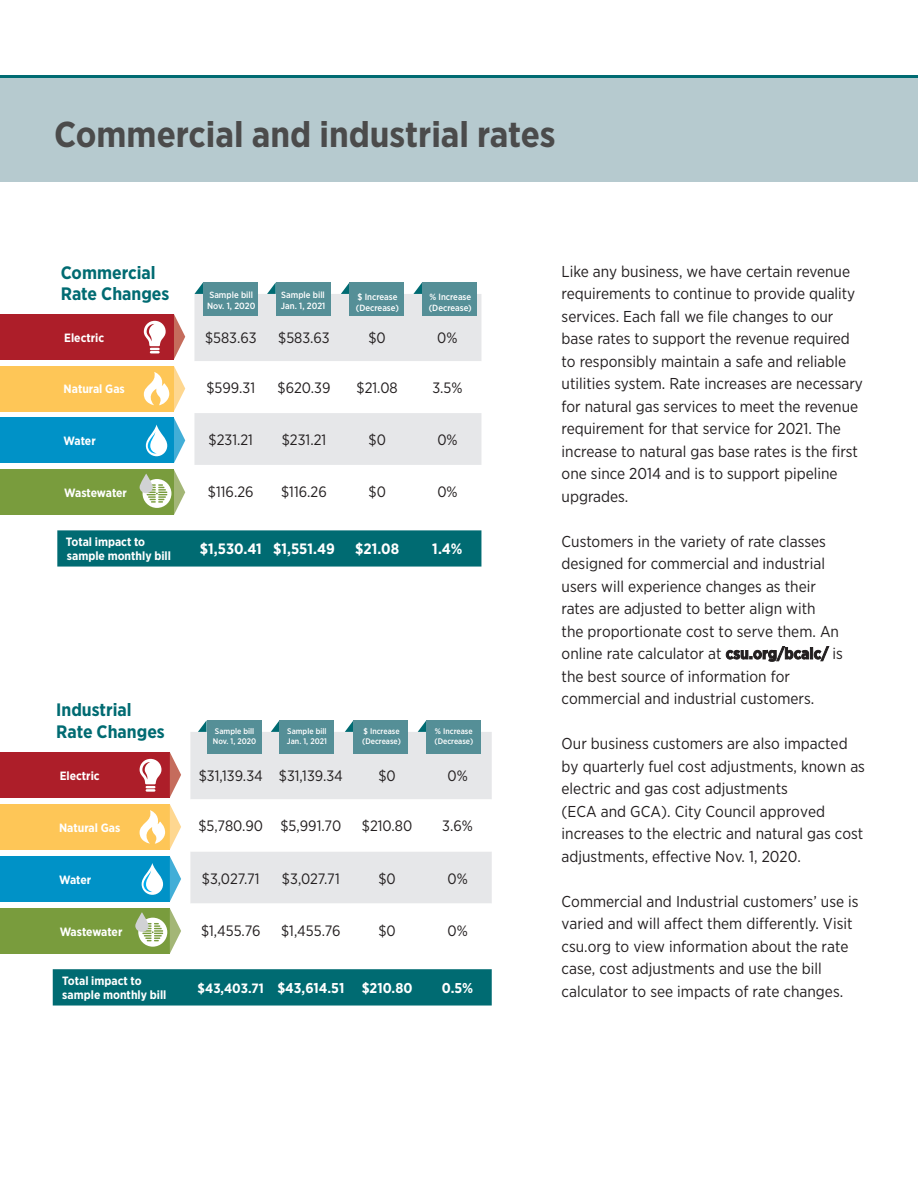
<style>
.page{position:relative;width:918px;height:1188px;background:#fff}
.page>*{position:absolute;margin:0;border:0;box-sizing:border-box;transform-origin:0 0}
.t1{font:700 36px "Gotham Narrow";color:#4b4b4b}
.t2{font:700 18px "Gotham Narrow";color:#006b72}
.t3{font:15.75px/22.5px "Gotham Narrow";color:#231f20}
.t4{font:15px "Gotham Narrow";color:#231f20}
.t5{font:700 15px "Gotham Narrow";color:#fff}
.t6{font:700 14.25px "Gotham Narrow";color:#fff}
.t7{font:700 13.5px "Gotham Narrow";color:#fff}
.t8{font:700 12px "Gotham Narrow";color:#fff}
.t9{font:500 9px/10.8px "Gotham Narrow";color:#fff}
.t10{font:500 8.1px/9.8px "Gotham Narrow";color:#fff}
.s1{font-weight:700}
</style>
<div class="page">
<div style="left:0;top:78px;width:918px;height:104px;background:#b6cacf"></div>
<hr style="left:0;top:75px;width:918px;height:3px;background:#006b72">
<div style="left:194px;top:294px;width:287px;height:67px;background:#e6e7e9"></div>
<div style="left:194px;top:413px;width:287px;height:52px;background:#e6e7e9"></div>
<div style="left:57px;top:530px;width:424px;height:37px;background:#006b72"></div>
<div style="left:0;top:314px;width:174px;height:45px;background:#ad1e29"></div>
<svg style="left:174px;top:314px;width:11px;height:45px"></svg>
<svg style="left:144px;top:321px;width:22px;height:32px"></svg>
<div style="left:0;top:366px;width:174px;height:45px;background:#fec657"></div>
<div style="left:0;top:418px;width:174px;height:45px;background:#0092c7"></div>
<svg style="left:174px;top:418px;width:11px;height:45px"></svg>
<div style="left:0;top:470px;width:174px;height:45px;background:#799c3d"></div>
<svg style="left:144px;top:366px;width:41px;height:45px"></svg>
<svg style="left:146px;top:425px;width:21px;height:31px"></svg>
<svg style="left:148px;top:432px;width:9px;height:22px"></svg>
<svg style="left:143px;top:470px;width:42px;height:45px"></svg>
<svg style="left:140px;top:474px;width:13px;height:19px"></svg>
<svg style="left:194px;top:282px;width:9px;height:12px"></svg>
<div style="left:203px;top:282px;width:55px;height:34px;background:#558f97"></div>
<svg style="left:267px;top:282px;width:9px;height:12px"></svg>
<div style="left:276px;top:282px;width:54px;height:34px;background:#558f97"></div>
<svg style="left:341px;top:283px;width:8px;height:11px"></svg>
<div style="left:349px;top:282px;width:55px;height:34px;background:#558f97"></div>
<svg style="left:413px;top:282px;width:9px;height:12px"></svg>
<div style="left:422px;top:282px;width:55px;height:34px;background:#558f97"></div>
<div style="left:190px;top:732px;width:302px;height:67px;background:#e6e7e9"></div>
<div style="left:190px;top:852px;width:302px;height:51px;background:#e6e7e9"></div>
<div style="left:53px;top:969px;width:439px;height:37px;background:#006b72"></div>
<div style="left:0;top:752px;width:170px;height:45px;background:#ad1e29"></div>
<svg style="left:170px;top:753px;width:11px;height:44px"></svg>
<svg style="left:140px;top:759px;width:21px;height:33px"></svg>
<div style="left:0;top:804px;width:170px;height:46px;background:#fec657"></div>
<div style="left:0;top:856px;width:170px;height:46px;background:#0092c7"></div>
<svg style="left:170px;top:857px;width:11px;height:44px"></svg>
<div style="left:0;top:908px;width:170px;height:46px;background:#799c3d"></div>
<svg style="left:140px;top:805px;width:41px;height:44px"></svg>
<svg style="left:142px;top:863px;width:21px;height:32px"></svg>
<svg style="left:144px;top:870px;width:9px;height:22px"></svg>
<svg style="left:138px;top:909px;width:43px;height:44px"></svg>
<svg style="left:135px;top:912px;width:14px;height:20px"></svg>
<svg style="left:198px;top:720px;width:9px;height:12px"></svg>
<div style="left:207px;top:720px;width:55px;height:34px;background:#558f97"></div>
<svg style="left:271px;top:721px;width:8px;height:11px"></svg>
<div style="left:279px;top:720px;width:55px;height:34px;background:#558f97"></div>
<svg style="left:345px;top:721px;width:8px;height:11px"></svg>
<div style="left:353px;top:720px;width:55px;height:34px;background:#558f97"></div>
<svg style="left:418px;top:721px;width:8px;height:11px"></svg>
<div style="left:426px;top:720px;width:55px;height:34px;background:#558f97"></div>
<p class="t1" style="left:54px;top:112px;width:503px">Commercial and industrial rates</p>
<p class="t2" style="left:61px;top:261px;width:96px">Commercial</p>
<p class="t2" style="left:61px;top:282px;width:110px">Rate Changes</p>
<p class="t8" style="left:64px;top:330px;width:41px">Electric</p>
<p class="t8" style="left:64px;top:381px;width:63px">Natural Gas</p>
<p class="t8" style="left:64px;top:433px;width:34px">Water</p>
<p class="t8" style="left:64px;top:485px;width:64px">Wastewater</p>
<p class="t8" style="left:66px;top:534px;width:81px">Total impact to</p>
<p class="t8" style="left:67px;top:549px;width:106px">sample monthly bill</p>
<p class="t9" style="left:209px;top:290px;width:45px">Sample bill</p>
<p class="t9" style="left:207px;top:300px;width:50px">Nov. 1, 2020</p>
<p class="t9" style="left:281px;top:290px;width:45px">Sample bill</p>
<p class="t9" style="left:281px;top:300px;width:46px">Jan. 1, 2021</p>
<p class="t9" style="left:356px;top:291px;width:44px">$ Increase (Decrease)</p>
<p class="t9" style="left:429px;top:291px;width:43px">% Increase</p>
<p class="t9" style="left:429px;top:302px;width:44px">(Decrease)</p>
<p class="t4" style="left:205px;top:328px;width:53px">$583.63</p>
<p class="t4" style="left:278px;top:328px;width:53px">$583.63</p>
<p class="t4" style="left:368px;top:328px;width:19px">$0</p>
<p class="t4" style="left:437px;top:328px;width:22px">0%</p>
<p class="t4" style="left:206px;top:379px;width:50px">$599.31</p>
<p class="t4" style="left:277px;top:379px;width:54px">$620.39</p>
<p class="t4" style="left:357px;top:379px;width:43px">$21.08</p>
<p class="t4" style="left:432px;top:379px;width:32px">3.5%</p>
<p class="t4" style="left:209px;top:430px;width:46px">$231.21</p>
<p class="t4" style="left:282px;top:430px;width:46px">$231.21</p>
<p class="t4" style="left:368px;top:430px;width:19px">$0</p>
<p class="t4" style="left:437px;top:430px;width:22px">0%</p>
<p class="t4" style="left:208px;top:482px;width:47px">$116.26</p>
<p class="t4" style="left:281px;top:482px;width:47px">$116.26</p>
<p class="t4" style="left:368px;top:482px;width:19px">$0</p>
<p class="t4" style="left:437px;top:482px;width:22px">0%</p>
<p class="t5" style="left:200px;top:540px;width:63px">$1,530.41</p>
<p class="t5" style="left:273px;top:540px;width:63px">$1,551.49</p>
<p class="t5" style="left:355px;top:540px;width:45px">$21.08</p>
<p class="t5" style="left:432px;top:540px;width:32px">1.4%</p>
<p class="t2" style="left:56px;top:699px;width:77px">Industrial</p>
<p class="t2" style="left:56px;top:720px;width:110px">Rate Changes</p>
<p class="t8" style="left:60px;top:768px;width:41px">Electric</p>
<p class="t8" style="left:59px;top:820px;width:63px">Natural Gas</p>
<p class="t8" style="left:59px;top:872px;width:34px">Water</p>
<p class="t8" style="left:60px;top:924px;width:64px">Wastewater</p>
<p class="t8" style="left:62px;top:973px;width:81px">Total impact to</p>
<p class="t8" style="left:62px;top:987px;width:106px">sample monthly bill</p>
<p class="t10" style="left:215px;top:726px;width:41px">Sample bill</p>
<p class="t10" style="left:213px;top:736px;width:45px">Nov. 1, 2020</p>
<p class="t10" style="left:287px;top:726px;width:41px">Sample bill</p>
<p class="t10" style="left:287px;top:736px;width:41px">Jan. 1, 2021</p>
<p class="t10" style="left:362px;top:726px;width:40px">$ Increase (Decrease)</p>
<p class="t10" style="left:435px;top:726px;width:39px">% Increase</p>
<p class="t10" style="left:435px;top:736px;width:40px">(Decrease)</p>
<p class="t4" style="left:199px;top:766px;width:66px">$31,139.34</p>
<p class="t4" style="left:279px;top:766px;width:66px">$31,139.34</p>
<p class="t4" style="left:378px;top:766px;width:19px">$0</p>
<p class="t4" style="left:447px;top:766px;width:22px">0%</p>
<p class="t4" style="left:198px;top:817px;width:66px">$5,780.90</p>
<p class="t4" style="left:280px;top:817px;width:62px">$5,991.70</p>
<p class="t4" style="left:362px;top:817px;width:52px">$210.80</p>
<p class="t4" style="left:442px;top:817px;width:32px">3.6%</p>
<p class="t4" style="left:202px;top:869px;width:59px">$3,027.71</p>
<p class="t4" style="left:282px;top:869px;width:59px">$3,027.71</p>
<p class="t4" style="left:378px;top:869px;width:19px">$0</p>
<p class="t4" style="left:448px;top:869px;width:22px">0%</p>
<p class="t4" style="left:201px;top:921px;width:61px">$1,455.76</p>
<p class="t4" style="left:281px;top:921px;width:61px">$1,455.76</p>
<p class="t4" style="left:378px;top:921px;width:19px">$0</p>
<p class="t4" style="left:448px;top:921px;width:22px">0%</p>
<p class="t7" style="left:198px;top:979px;width:68px">$43,403.71</p>
<p class="t6" style="left:277px;top:979px;width:69px">$43,614.51</p>
<p class="t6" style="left:362px;top:979px;width:52px">$210.80</p>
<p class="t6" style="left:442px;top:979px;width:33px">0.5%</p>
<p class="t3" style="left:562px;top:259px;width:303px">Like any business, we have certain revenue requirements to continue to provide quality services. Each fall we file changes to our base rates to support the revenue required to responsibly maintain a safe and reliable utilities system. Rate increases are necessary for natural gas services to meet the revenue requirement for that service for 2021. The increase to natural gas base rates is the first one since 2014 and is to support pipeline upgrades.</p>
<p class="t3" style="left:562px;top:529px;width:283px">Customers in the variety of rate classes designed for commercial and industrial users will experience changes as their rates are adjusted to better align with<br>the proportionate cost to serve them. An online rate calculator at <span class="s1">csu.org/bcalc/</span> is the best source of information for commercial and industrial customers.</p>
<p class="t3" style="left:562px;top:732px;width:305px">Our business customers are also impacted by quarterly fuel cost adjustments, known as electric and gas cost adjustments<br>(ECA and GCA). City Council approved increases to the electric and natural gas cost adjustments, effective Nov. 1, 2020.</p>
<p class="t3" style="left:562px;top:889px;width:299px">Commercial and Industrial customers’ use is varied and will affect them differently. Visit csu.org to view information about the rate case, cost adjustments and use the bill calculator to see impacts of rate changes.</p>
</div>
